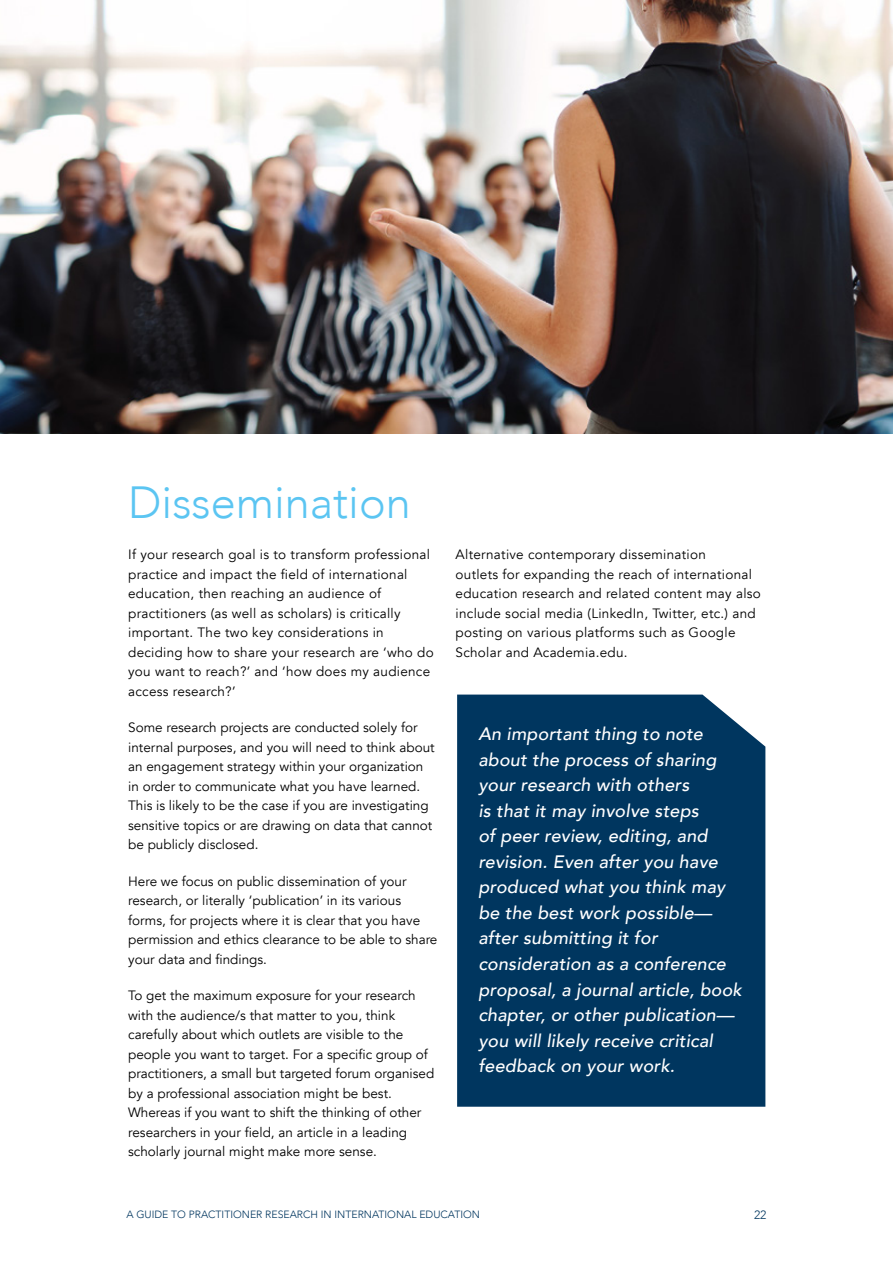
<style>
.page{position:relative;width:893px;height:1263px;background:#fff}
.page>*{position:absolute;margin:0;border:0;box-sizing:border-box;transform-origin:0 0}
.t1{font:300 45px "Avenir";color:#5bc5f2}
.t2{font:italic 500 18px/25.5px "Avenir";letter-spacing:.01em;color:#fff}
.t3{font:13.5px/19.5px "Avenir";color:#000}
.t4{font:13.5px/19.5px "Avenir";letter-spacing:.02em;color:#000}
.t5{font:300 12px "Avenir";color:#00365f}
.t6{font:300 10.5px "Avenir";color:#00365f}
</style>
<div class="page">
<img style="left:0;top:0;width:893px;height:434px">
<div style="left:457px;top:694px;width:308px;height:413px;background:#00365f"></div>
<h1 class="t1" style="left:128px;top:476px;width:284px">Dissemination</h1>
<p class="t4" style="left:128px;top:545px;width:307px">If your research goal is to transform professional practice and impact the field of international education, then reaching an audience of practitioners (as well as scholars) is critically important. The two key considerations in deciding how to share your research are ‘who do you want to reach?’ and ‘how does my audience access research?’</p>
<p class="t3" style="left:128px;top:718px;width:308px">Some research projects are conducted solely for internal purposes, and you will need to think about an engagement strategy within your organization in order to communicate what you have learned.<br>This is likely to be the case if you are investigating sensitive topics or are drawing on data that cannot be publicly disclosed.</p>
<p class="t3" style="left:128px;top:871px;width:311px">Here we focus on public dissemination of your research, or literally ‘publication’ in its various forms, for projects where it is clear that you have permission and ethics clearance to be able to share your data and findings.</p>
<p class="t3" style="left:128px;top:986px;width:308px">To get the maximum exposure for your research with the audience/s that matter to you, think carefully about which outlets are visible to the people you want to target. For a specific group of practitioners, a small but targeted forum organised by a professional association might be best.<br>Whereas if you want to shift the thinking of other researchers in your field, an article in a leading scholarly journal might make more sense.</p>
<p class="t4" style="left:456px;top:545px;width:307px">Alternative contemporary dissemination<br>outlets for expanding the reach of international education research and related content may also include social media (LinkedIn, Twitter, etc.) and posting on various platforms such as Google Scholar and Academia.edu.</p>
<p class="t2" style="left:478px;top:722px;width:265px">An important thing to note about the process of sharing your research with others<br>is that it may involve steps<br>of peer review, editing, and revision. Even after you have produced what you think may be the best work possible— after submitting it for consideration as a conference proposal, a journal article, book chapter, or other publication— you will likely receive critical feedback on your work.</p>
<p class="t6" style="left:126px;top:1208px;width:355px">A GUIDE TO PRACTITIONER RESEARCH IN INTERNATIONAL EDUCATION</p>
<p class="t5" style="left:754px;top:1208px;width:14px">22</p>
</div>
